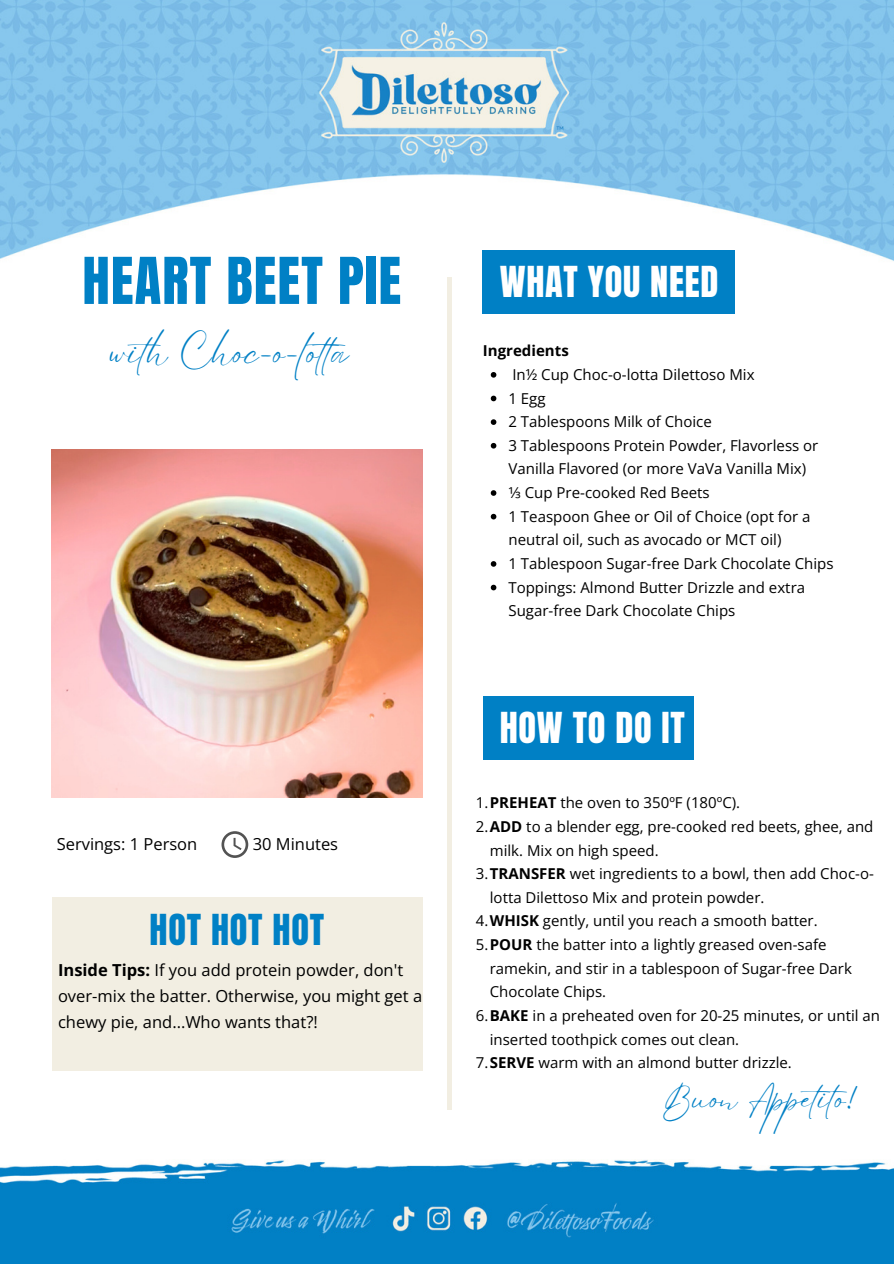
<style>
.page{position:relative;width:894px;height:1264px;background:#fff}
.page>*{position:absolute;margin:0;border:0;box-sizing:border-box;transform-origin:0 0}
.t1{font:54.9px "Anton";letter-spacing:.02em;color:#0080c5}
.t2{font:36.3px "Anton";letter-spacing:.02em;color:#fff}
.t3{font:36.3px "Anton";letter-spacing:.02em;color:#0080c5}
.t4{font:34.2px "Eyesome Script";letter-spacing:.02em;color:#0080c5}
.t5{font:30.75px "Eyesome Script";letter-spacing:.02em;color:#0080c5}
.t6{font:16.5px/25.8px "Open Sans";color:#000}
.t7{font:15px/23.7px "Open Sans";color:#000}
.t8{font:700 15px "Open Sans";color:#000}
.s1{font-weight:700}
</style>
<div class="page">
<img style="left:0;top:0;width:893px;height:1263px">
<img style="left:52px;top:450px;width:370px;height:347px">
<svg style="left:221px;top:831px;width:27px;height:27px"></svg>
<div style="left:482px;top:696px;width:211px;height:63px;background:#0080c5"></div>
<div style="left:482px;top:251px;width:252px;height:63px;background:#0080c5"></div>
<div style="left:52px;top:897px;width:370px;height:174px;background:#f2eee2"></div>
<div style="left:446px;top:277px;width:5px;height:832px;background:#f2eee2"></div>
<svg style="left:490px;top:372px;width:6px;height:5px"></svg>
<svg style="left:490px;top:395px;width:6px;height:6px"></svg>
<svg style="left:490px;top:419px;width:6px;height:6px"></svg>
<svg style="left:490px;top:443px;width:6px;height:5px"></svg>
<svg style="left:490px;top:490px;width:6px;height:6px"></svg>
<svg style="left:490px;top:514px;width:6px;height:5px"></svg>
<svg style="left:490px;top:561px;width:6px;height:5px"></svg>
<svg style="left:490px;top:584px;width:6px;height:6px"></svg>
<p class="t1" style="left:82px;top:241px;width:320px">HEART BEET PIE</p>
<p class="t4" style="left:110px;top:330px;width:243px">with Choc-o-lota</p>
<p class="t6" style="left:57px;top:830px;width:142px">Servings: 1 Person</p>
<p class="t6" style="left:253px;top:830px;width:87px">30 Minutes</p>
<p class="t3" style="left:149px;top:903px;width:176px">HOT HOT HOT</p>
<p class="t6" style="left:58px;top:956px;width:365px"><span class="s1">Inside Tips:</span> If you add protein powder, don't over-mix the batter. Otherwise, you might get a chewy pie, and...Who wants that?!</p>
<p class="t2" style="left:499px;top:256px;width:220px">WHAT YOU NEED</p>
<p class="t8" style="left:482px;top:340px;width:87px">Ingredients</p>
<p class="t7" style="left:512px;top:362px;width:244px">In½ Cup Choc-o-lotta Dilettoso Mix</p>
<p class="t7" style="left:508px;top:386px;width:39px">1 Egg</p>
<p class="t7" style="left:508px;top:409px;width:205px">2 Tablespoons Milk of Choice</p>
<p class="t7" style="left:508px;top:433px;width:311px">3 Tablespoons Protein Powder, Flavorless or<br>Vanilla Flavored (or more VaVa Vanilla Mix)</p>
<p class="t7" style="left:508px;top:480px;width:203px">1⁄3 Cup Pre-cooked Red Beets</p>
<p class="t7" style="left:508px;top:504px;width:303px">1 Teaspoon Ghee or Oil of Choice (opt for a neutral oil, such as avocado or MCT oil)</p>
<p class="t7" style="left:508px;top:551px;width:326px">1 Tablespoon Sugar-free Dark Chocolate Chips</p>
<p class="t7" style="left:508px;top:575px;width:298px">Toppings: Almond Butter Drizzle and extra<br>Sugar-free Dark Chocolate Chips</p>
<p class="t2" style="left:499px;top:701px;width:187px">HOW TO DO IT</p>
<p class="t7" style="left:475px;top:790px;width:266px">1.<span class="s1">PREHEAT</span> the oven to 350ºF (180ºC).</p>
<p class="t7" style="left:489px;top:814px;width:385px;text-indent:-14px">2.<span class="s1">ADD</span> to a blender egg, pre-cooked red beets, ghee, and milk. Mix on high speed.</p>
<p class="t7" style="left:489px;top:861px;width:385px;text-indent:-14px">3.<span class="s1">TRANSFER</span> wet ingredients to a bowl, then add Choc-o&shy;lotta Dilettoso Mix and protein powder.</p>
<p class="t7" style="left:475px;top:908px;width:343px">4.<span class="s1">WHISK</span> gently, until you reach a smooth batter.</p>
<p class="t7" style="left:489px;top:932px;width:363px;text-indent:-14px">5.<span class="s1">POUR</span> the batter into a lightly greased oven-safe ramekin, and stir in a tablespoon of Sugar-free Dark<br>Chocolate Chips.</p>
<p class="t7" style="left:489px;top:1003px;width:391px;text-indent:-14px">6.<span class="s1">BAKE</span> in a preheated oven for 20-25 minutes, or until an inserted toothpick comes out clean.</p>
<p class="t7" style="left:475px;top:1050px;width:317px">7.<span class="s1">SERVE</span> warm with an almond butter drizzle.</p>
<p class="t5" style="left:661px;top:1078px;width:199px">Buon Ap etito!</p>
</div>
